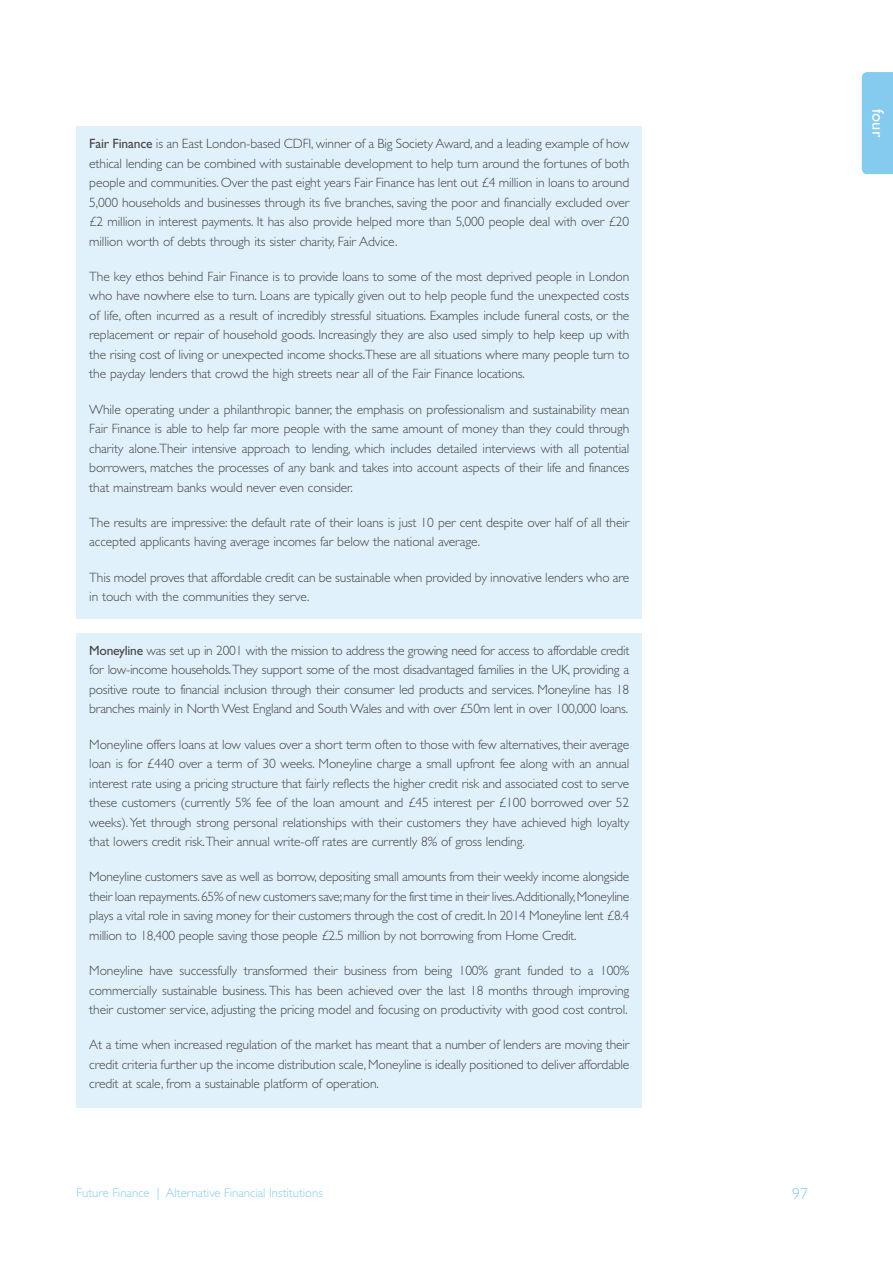
<style>
.page{position:relative;width:893px;height:1263px;background:#fff}
.page>*{position:absolute;margin:0;border:0;box-sizing:border-box;transform-origin:0 0}
.t1{font:16.5px "Gill Sans Std";color:#fff}
.t2{font:300 15.75px "Gill Sans Std";color:#85cbf0}
.t3{font:300 13.5px/19.5px "Gill Sans Std";letter-spacing:-.01em;color:#454444;text-align:justify}
.t4{font:300 12.75px "Gill Sans Std";color:#85cbf0}
.s1{font-weight:400}
</style>
<div class="page">
<div style="left:862px;top:72px;width:31px;height:102px;background:#85cbf0"></div>
<div style="left:77px;top:126px;width:565px;height:493px;background:#e1f1fc"></div>
<div style="left:77px;top:633px;width:565px;height:474px;background:#e1f1fc"></div>
<p class="t3" style="left:89px;top:134px;width:542px"><span class="s1">Fair Finance</span> is an East London-based CDFI, winner of a Big Society Award, and a leading example of how ethical lending can be combined with sustainable development to help turn around the fortunes of both people and communities. Over the past eight years Fair Finance has lent out £4 million in loans to around 5,000 households and businesses through its five branches, saving the poor and financially excluded over £2 million in interest payments. It has also provide helped more than 5,000 people deal with over £20 million worth of debts through its sister charity, Fair Advice.</p>
<p class="t3" style="left:89px;top:267px;width:542px">The key ethos behind Fair Finance is to provide loans to some of the most deprived people in London who have nowhere else to turn. Loans are typically given out to help people fund the unexpected costs of life, often incurred as a result of incredibly stressful situations. Examples include funeral costs, or the replacement or repair of household goods. Increasingly they are also used simply to help keep up with the rising cost of living or unexpected income shocks.These are all situations where many people turn to the payday lenders that crowd the high streets near all of the Fair Finance locations.</p>
<p class="t3" style="left:89px;top:399px;width:542px">While operating under a philanthropic banner, the emphasis on professionalism and sustainability mean Fair Finance is able to help far more people with the same amount of money than they could through charity alone.Their intensive approach to lending, which includes detailed interviews with all potential borrowers, matches the processes of any bank and takes into account aspects of their life and finances that mainstream banks would never even consider.</p>
<p class="t3" style="left:89px;top:513px;width:542px">The results are impressive: the default rate of their loans is just 10 per cent despite over half of all their accepted applicants having average incomes far below the national average.</p>
<p class="t3" style="left:89px;top:567px;width:541px">This model proves that affordable credit can be sustainable when provided by innovative lenders who are in touch with the communities they serve.</p>
<p class="t3" style="left:89px;top:641px;width:542px"><span class="s1">Moneyline</span> was set up in 2001 with the mission to address the growing need for access to affordable credit for low-income households. They support some of the most disadvantaged families in the UK, providing a positive route to financial inclusion through their consumer led products and services. Moneyline has 18 branches mainly in North West England and South Wales and with over £50m lent in over 100,000 loans.</p>
<p class="t3" style="left:89px;top:735px;width:542px">Moneyline offers loans at low values over a short term often to those with few alternatives, their average loan is for £440 over a term of 30 weeks. Moneyline charge a small upfront fee along with an annual interest rate using a pricing structure that fairly reflects the higher credit risk and associated cost to serve these customers (currently 5% fee of the loan amount and £45 interest per £100 borrowed over 52 weeks). Yet through strong personal relationships with their customers they have achieved high loyalty that lowers credit risk. Their annual write-off rates are currently 8% of gross lending.</p>
<p class="t3" style="left:89px;top:867px;width:542px">Moneyline customers save as well as borrow, depositing small amounts from their weekly income alongside their loan repayments. 65% of new customers save; many for the first time in their lives.Additionally, Moneyline plays a vital role in saving money for their customers through the cost of credit. In 2014 Moneyline lent £8.4 million to 18,400 people saving those people £2.5 million by not borrowing from Home Credit.</p>
<p class="t3" style="left:89px;top:961px;width:542px">Moneyline have successfully transformed their business from being 100% grant funded to a 100% commercially sustainable business. This has been achieved over the last 18 months through improving their customer service, adjusting the pricing model and focusing on productivity with good cost control.</p>
<p class="t3" style="left:89px;top:1035px;width:542px">At a time when increased regulation of the market has meant that a number of lenders are moving their credit criteria further up the income distribution scale, Moneyline is ideally positioned to deliver affordable credit at scale, from a sustainable platform of operation.</p>
<p class="t4" style="left:77px;top:1186px;width:248px">Future Finance | Alternative Financial Institutions</p>
<p class="t2" style="left:792px;top:1185px;width:17px">97</p>
<p class="t1" style="left:887px;top:109px;width:29px;rotate:90deg">four</p>
</div>
